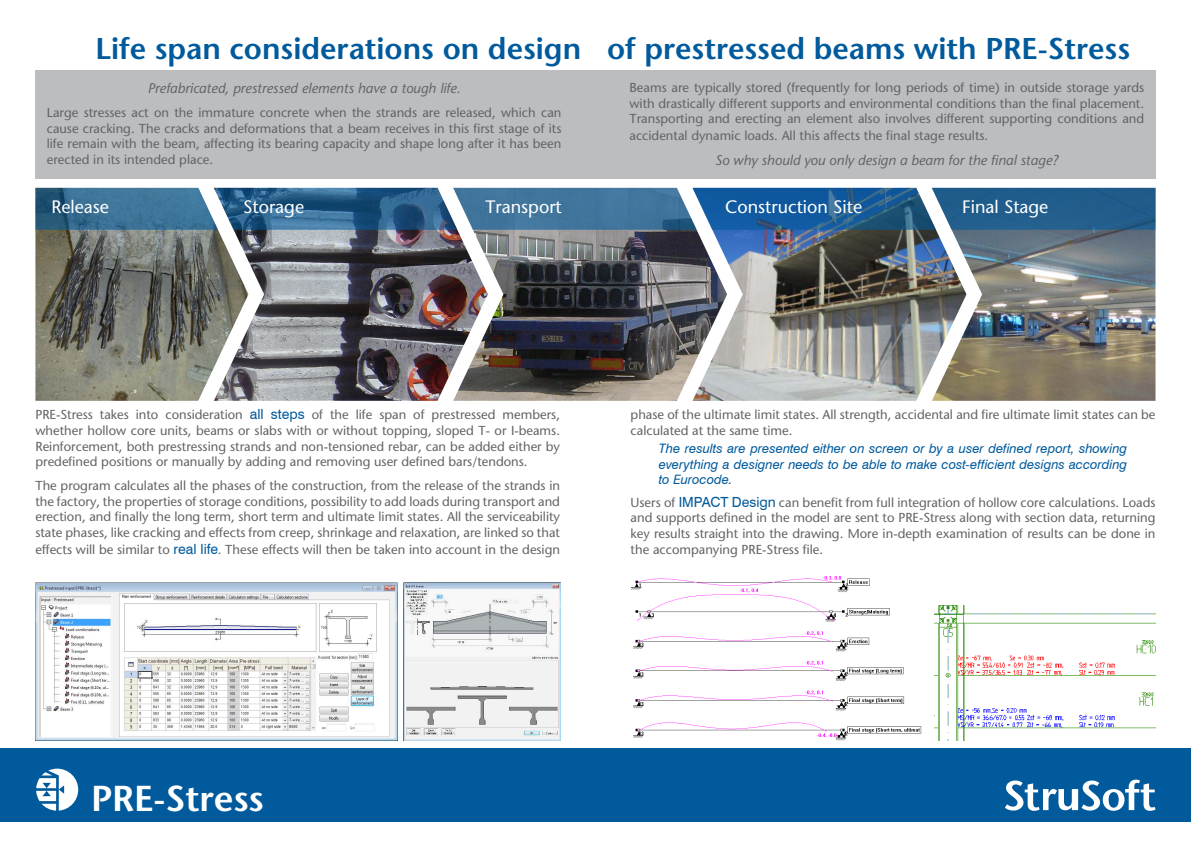
<style>
.page{position:relative;width:1191px;height:842px;background:#fff}
.page>*{position:absolute;margin:0;border:0;box-sizing:border-box;transform-origin:0 0}
.t1{font:600 36px "Stone Sans";letter-spacing:-.005em;color:#fff}
.t2{font:600 30px "Stone Sans";color:#005a9c}
.t3{font:18px "Stone Sans";color:#fff}
.t4{font:italic 14px "Stone Sans";color:#626366}
.t5{font:13px/15.6px "Stone Sans";color:#626366;text-align:justify}
.t6{font:italic 13px/15.6px "Swiss 721 BT";letter-spacing:-.005em;color:#005a9c;text-align:justify}
.s1{font-family:"Swiss 721 BT";font-size:14px;color:#005a9c}
</style>
<div class="page">
<div style="left:0;top:748px;width:1191px;height:74px;background:#005a9c"></div>
<svg style="left:36px;top:768px;width:43px;height:43px"></svg>
<img style="left:248px;top:230px;width:205px;height:171px">
<img style="left:35px;top:230px;width:213px;height:171px">
<img style="left:453px;top:230px;width:239px;height:171px">
<img style="left:692px;top:230px;width:240px;height:171px">
<img style="left:932px;top:230px;width:223px;height:171px">
<svg style="left:35px;top:188px;width:1120px;height:42px;background:#376d97"></svg>
<div style="left:35px;top:70px;width:560px;height:109px;background:#bbbdbf"></div>
<img style="left:631px;top:576px;width:291px;height:165px">
<img style="left:403px;top:582px;width:157px;height:159px">
<img style="left:35px;top:582px;width:362px;height:159px">
<div style="left:595px;top:70px;width:560px;height:109px;background:#bbbdbf"></div>
<img style="left:934px;top:606px;width:221px;height:135px">
<svg style="left:1005px;top:780px;width:150px;height:31px"></svg>
<h2 class="t2" style="left:95px;top:37px;width:1036px">Life span considerations on design of prestressed beams with PRE-Stress</h2>
<p class="t5" style="left:629px;top:81px;width:516px">Beams are typically stored (frequently for long periods of time) in outside storage yards with drastically different supports and environmental conditions than the final placement.<br>Transporting and erecting an element also involves different supporting conditions and</p>
<p class="t5" style="left:629px;top:128px;width:360px">accidental dynamic loads. All this affects the final stage results.</p>
<p class="t4" style="left:715px;top:152px;width:345px">So why should you only design a beam for the final stage?</p>
<p class="t4" style="left:148px;top:83px;width:314px">Prefabricated, prestressed elements have a tough life.</p>
<p class="t5" style="left:47px;top:106px;width:516px">Large stresses act on the immature concrete when the strands are released, which can cause cracking. The cracks and deformations that a beam receives in this first stage of its life remain with the beam, affecting its bearing capacity and shape long after it has been erected in its intended place.</p>
<h3 class="t3" style="left:51px;top:200px;width:59px">Release</h3>
<h3 class="t3" style="left:243px;top:200px;width:62px">Storage</h3>
<h3 class="t3" style="left:485px;top:200px;width:78px">Transport</h3>
<h3 class="t3" style="left:725px;top:200px;width:139px">Construction Site</h3>
<h3 class="t3" style="left:962px;top:200px;width:88px">Final Stage</h3>
<p class="t5" style="left:35px;top:408px;width:526px">PRE-Stress takes into consideration <span class="s1">all steps</span> of the life span of prestressed members, whether hollow core units, beams or slabs with or without topping, sloped T- or I-beams.<br>Reinforcement, both prestressing strands and non-tensioned rebar, can be added either by predefined positions or manually by adding and removing user defined bars/tendons.</p>
<p class="t5" style="left:35px;top:479px;width:526px">The program calculates all the phases of the construction, from the release of the strands in the factory, the properties of storage conditions, possibility to add loads during transport and erection, and finally the long term, short term and ultimate limit states. All the serviceability state phases, like cracking and effects from creep, shrinkage and relaxation, are linked so that</p>
<p class="t5" style="left:35px;top:543px;width:526px">effects will be similar to <span class="s1">real life</span>. These effects will then be taken into account in the design</p>
<p class="t5" style="left:630px;top:407px;width:526px">phase of the ultimate limit states. All strength, accidental and fire ultimate limit states can be calculated at the same time.</p>
<p class="t6" style="left:659px;top:442px;width:470px">The results are presented either on screen or by a user defined report, showing everything a designer needs to be able to make cost-efficient designs according to Eurocode.</p>
<p class="t5" style="left:630px;top:496px;width:526px">Users of <span class="s1">IMPACT Design</span> can benefit from full integration of hollow core calculations. Loads and supports defined in the model are sent to PRE-Stress along with section data, returning key results straight into the drawing. More in-depth examination of results can be done in the accompanying PRE-Stress file.</p>
<h1 class="t1" style="left:91px;top:784px;width:174px">PRE-Stress</h1>
</div>
